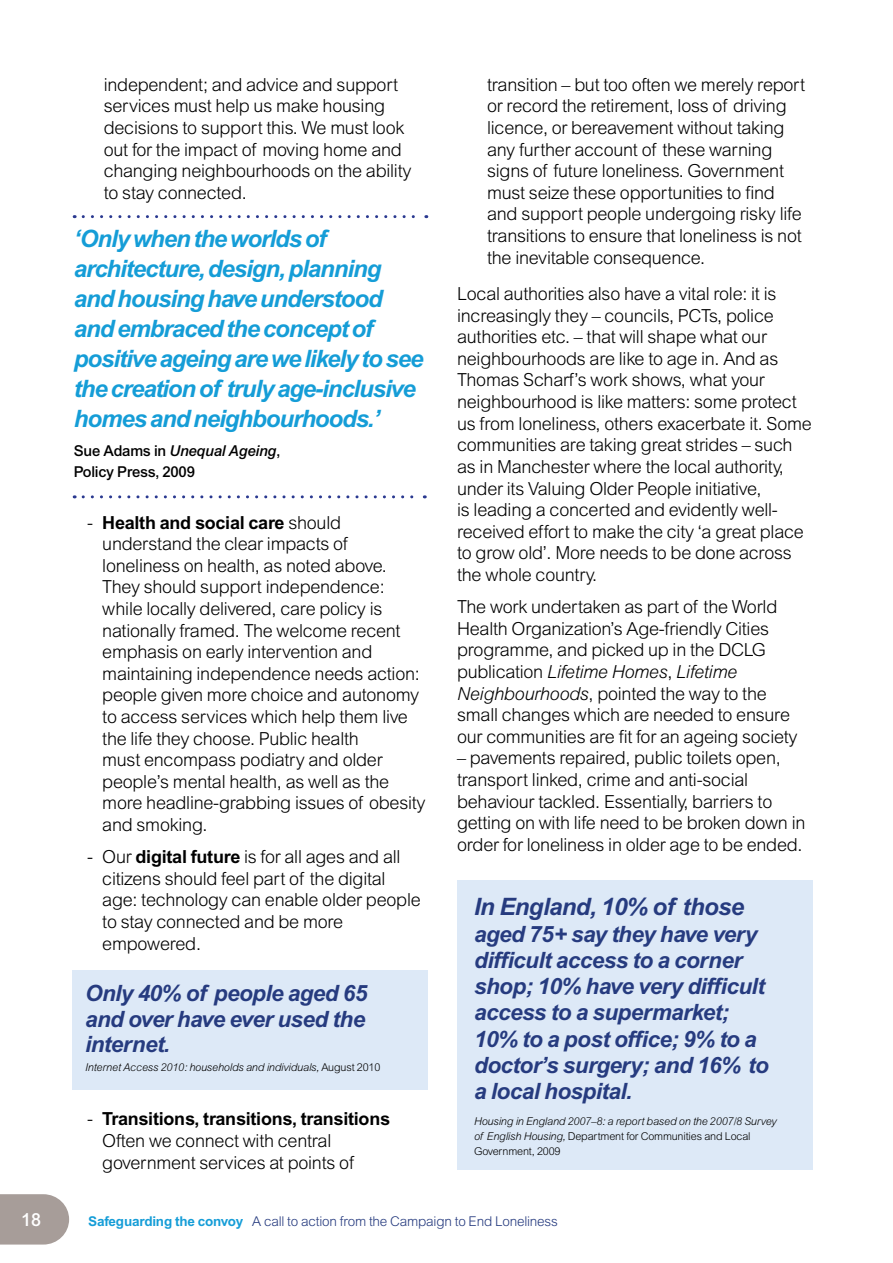
<style>
.page{position:relative;width:893px;height:1263px;background:#fff}
.page>*{position:absolute;margin:0;border:0;box-sizing:border-box;transform-origin:0 0}
.t1{font:italic 700 24px/30px "Arial";letter-spacing:-.04em;color:#159dd7}
.t2{font:italic 700 24px "Arial";letter-spacing:-.025em;color:#263b7f}
.t3{font:italic 700 22.5px/26.2px "Arial";letter-spacing:-.025em;color:#263b7f;text-align:justify}
.t4{font:300 18px/21.6px "Arial";letter-spacing:-.015em;color:#000}
.t5{font:500 18px "Arial";color:#fff}
.t6{font:500 15px/20.7px "Arial";letter-spacing:-.015em;color:#000}
.t7{font:300 13.5px "Arial";letter-spacing:-.015em;color:#263b7f}
.t8{font:italic 300 10.8px/15px "Arial";letter-spacing:-.015em;color:#000}
.s1{font-style:italic}
.s2{font-weight:700}
.s3{font-style:normal}
.s4{font-weight:700;color:#159dd7}
</style>
<div class="page">
<svg style="left:0;top:1194px;width:69px;height:50px;background:#aea4a1"></svg>
<svg style="left:83px;top:215px;width:344px;height:3px"></svg>
<svg style="left:83px;top:495px;width:342px;height:3px"></svg>
<div style="left:72px;top:970px;width:355px;height:120px;background:#dde9f7"></div>
<div style="left:457px;top:880px;width:355px;height:290px;background:#dde9f7"></div>
<p class="t4" style="left:104px;top:74px;width:309px">independent; and advice and support services must help us make housing decisions to support this. We must look out for the impact of moving home and changing neighbourhoods on the ability to stay connected.</p>
<h1 class="t1" style="left:74px;top:223px;width:351px">‘Only when the worlds of architecture, design, planning and housing have understood and embraced the concept of positive ageing are we likely to see the creation of truly age-inclusive homes and neighbourhoods.’</h1>
<p class="t6" style="left:74px;top:440px;width:208px">Sue Adams in <span class="s1">Unequal Ageing</span>,<br>Policy Press, 2009</p>
<p class="t4" style="left:102px;top:511px;width:325px;text-indent:-15px">- <span class="s2">Health and social care</span> should understand the clear impacts of loneliness on health, as noted above.<br>They should support independence: while locally delivered, care policy is nationally framed. The welcome recent emphasis on early intervention and maintaining independence needs action: people given more choice and autonomy to access services which help them live the life they choose. Public health<br>must encompass podiatry and older people’s mental health, as well as the more headline-grabbing issues of obesity and smoking.</p>
<p class="t4" style="left:102px;top:846px;width:320px;text-indent:-15px">- Our <span class="s2">digital future</span> is for all ages and all citizens should feel part of the digital age: technology can enable older people to stay connected and be more empowered.</p>
<p class="t3" style="left:85px;top:980px;width:284px;line-height:25.5px">Only 40% of people aged 65 and over have ever used the internet.</p>
<p class="t8" style="left:85px;top:1059px;width:297px">Internet Access 2010: households and individuals, <span class="s3">August 2010</span></p>
<p class="t4" style="left:102px;top:1108px;width:289px;text-indent:-15px">- <span class="s2">Transitions, transitions, transitions<br></span>Often we connect with central government services at points of</p>
<p class="t4" style="left:487px;top:74px;width:320px">transition – but too often we merely report or record the retirement, loss of driving licence, or bereavement without taking any further account of these warning signs of future loneliness. Government must seize these opportunities to find and support people undergoing risky life transitions to ensure that loneliness is not the inevitable consequence.</p>
<p class="t4" style="left:457px;top:283px;width:356px">Local authorities also have a vital role: it is increasingly they – councils, PCTs, police authorities etc. – that will shape what our neighbourhoods are like to age in. And as Thomas Scharf’s work shows, what your neighbourhood is like matters: some protect us from loneliness, others exacerbate it. Some communities are taking great strides – such as in Manchester where the local authority, under its Valuing Older People initiative,<br>is leading a concerted and evidently well&shy;received effort to make the city ‘a great place to grow old’. More needs to be done across the whole country.</p>
<p class="t4" style="left:457px;top:596px;width:342px">The work undertaken as part of the World Health Organization’s Age-friendly Cities programme, and picked up in the DCLG publication <span class="s1">Lifetime Homes</span>, <span class="s1">Lifetime Neighbourhoods</span>, pointed the way to the small changes which are needed to ensure our communities are fit for an ageing society</p>
<p class="t4" style="left:457px;top:747px;width:350px">– pavements repaired, public toilets open, transport linked, crime and anti-social behaviour tackled. Essentially, barriers to getting on with life need to be broken down in order for loneliness in older age to be ended.</p>
<h1 class="t2" style="left:474px;top:893px;width:272px">In England, 10% of those</h1>
<p class="t3" style="left:474px;top:920px;width:296px;text-align:left">aged 75+ say they have very difficult access to a corner shop; 10% have very difficult access to a supermarket;<br>10% to a post office; 9% to a doctor’s surgery; and 16% to a local hospital.</p>
<p class="t8" style="left:474px;top:1114px;width:304px">Housing in England 2007–8: a report based on the 2007/8 Survey of English Housing, <span class="s3">Department for Communities and Local<br>Government, 2009</span></p>
<p class="t5" style="left:21px;top:1209px;width:21px">18</p>
<p class="t7" style="left:88px;top:1213px;width:471px"><span class="s4">Safeguarding the convoy</span> A call to action from the Campaign to End Loneliness</p>
</div>
